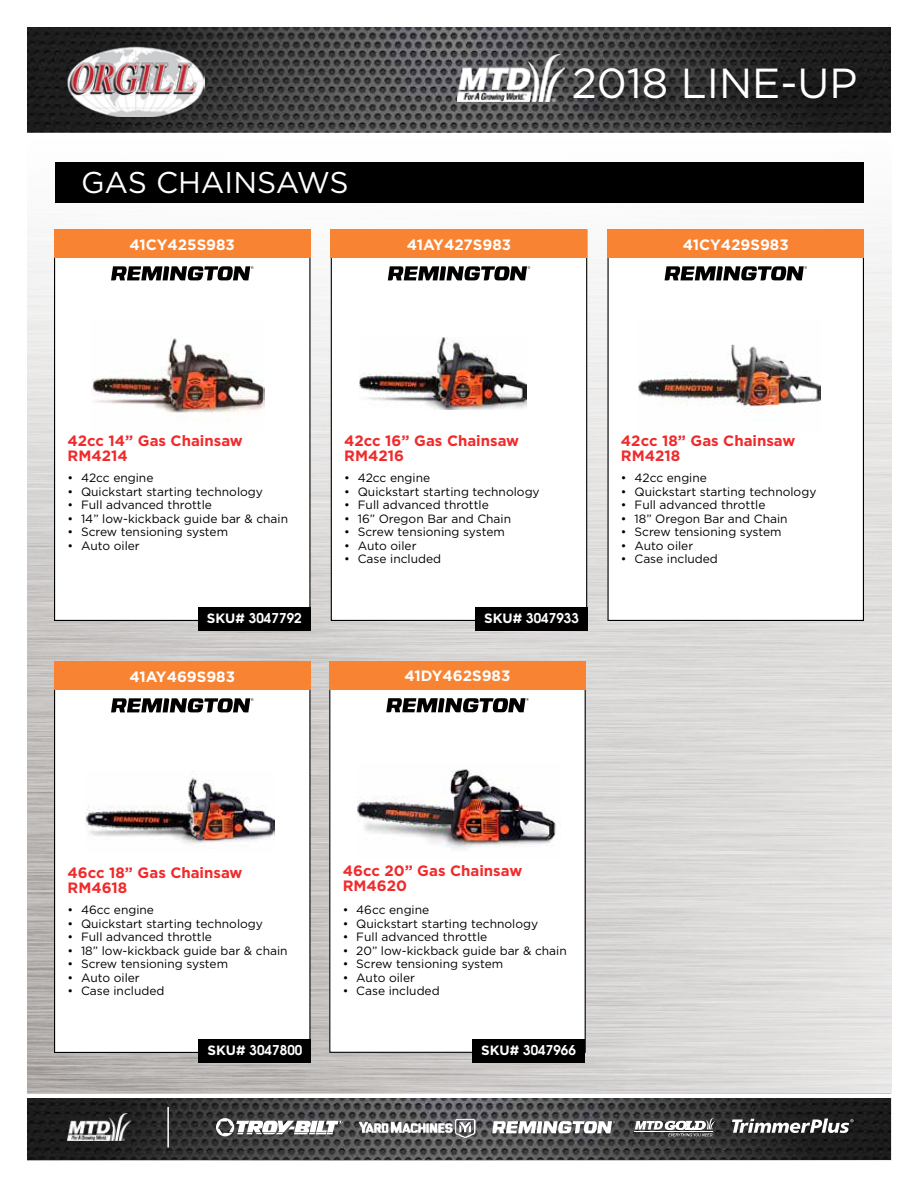
<style>
.page{position:relative;width:918px;height:1188px;background:#fff}
.page>*{position:absolute;margin:0;border:0;box-sizing:border-box;transform-origin:0 0}
.t1{font:42px "Gotham";color:#fff}
.t2{font:30px "Gotham";color:#fff}
.t3{font:700 15px/15px "Gotham";color:#f02b2c}
.t4{font:700 15px "Gotham";color:#fff}
.t5{font:600 13.5px "Avant Garde";color:#fff}
.t6{font:12px "Gotham";color:#000}
.s1{font-family:"Gotham";font-weight:700}
</style>
<div class="page">
<img style="left:27px;top:202px;width:864px;height:959px">
<img style="left:27px;top:27px;width:864px;height:106px">
<img style="left:27px;top:1098px;width:864px;height:62px">
<div style="left:55px;top:162px;width:809px;height:40px;background:#000"></div>
<img style="left:68px;top:1114px;width:63px;height:27px">
<svg style="left:216px;top:1118px;width:126px;height:18px"></svg>
<svg style="left:492px;top:1121px;width:123px;height:12px"></svg>
<svg style="left:635px;top:1118px;width:80px;height:19px"></svg>
<svg style="left:732px;top:1119px;width:122px;height:14px"></svg>
<hr style="left:167px;top:1107px;width:2px;height:41px;background:#fff">
<img style="left:357px;top:1118px;width:122px;height:22px">
<div style="left:571px;top:64px;width:310px;height:60px;background:#000;opacity:.75"></div>
<hr style="left:0;top:1094px;width:904px;height:4px;background:#fff">
<img style="left:457px;top:55px;width:107px;height:46px">
<img style="left:65px;top:45px;width:140px;height:72px">
<div style="left:330px;top:662px;width:255px;height:390px;background:#fff"></div>
<div style="left:329px;top:661px;width:257px;height:28px;background:#f88433"></div>
<svg style="left:386px;top:698px;width:143px;height:14px"></svg>
<div style="left:55px;top:230px;width:255px;height:390px;background:#fff"></div>
<div style="left:331px;top:230px;width:256px;height:390px;background:#fff"></div>
<div style="left:608px;top:230px;width:255px;height:390px;background:#fff"></div>
<div style="left:55px;top:662px;width:255px;height:390px;background:#fff"></div>
<div style="left:54px;top:230px;width:256px;height:28px;background:#f88433"></div>
<div style="left:331px;top:230px;width:256px;height:28px;background:#f88433"></div>
<div style="left:608px;top:230px;width:256px;height:28px;background:#f88433"></div>
<div style="left:54px;top:662px;width:256px;height:28px;background:#f88433"></div>
<svg style="left:111px;top:266px;width:142px;height:14px"></svg>
<svg style="left:388px;top:266px;width:142px;height:14px"></svg>
<svg style="left:665px;top:266px;width:142px;height:14px"></svg>
<svg style="left:111px;top:698px;width:142px;height:14px"></svg>
<img style="left:358px;top:769px;width:198px;height:80px">
<img style="left:92px;top:338px;width:173px;height:84px">
<img style="left:360px;top:338px;width:166px;height:71px">
<img style="left:638px;top:344px;width:183px;height:65px">
<img style="left:85px;top:771px;width:190px;height:73px">
<div style="left:198px;top:608px;width:112px;height:23px;background:#000"></div>
<div style="left:476px;top:608px;width:112px;height:23px;background:#000"></div>
<div style="left:199px;top:1040px;width:112px;height:23px;background:#000"></div>
<div style="left:472px;top:1040px;width:113px;height:23px;background:#000"></div>
<h2 class="t2" style="left:81px;top:163px;width:269px">GAS CHAINSAWS</h2>
<h1 class="t1" style="left:572px;top:56px;width:287px">2018 LINE-UP</h1>
<p class="t4" style="left:130px;top:234px;width:107px">41CY425S983</p>
<p class="t4" style="left:407px;top:234px;width:106px">41AY427S983</p>
<p class="t4" style="left:683px;top:234px;width:107px">41CY429S983</p>
<p class="t3" style="left:67px;top:433px;width:177px">42cc 14” Gas Chainsaw<br>RM4214</p>
<p class="t3" style="left:344px;top:433px;width:176px">42cc 16” Gas Chainsaw<br>RM4216</p>
<p class="t3" style="left:621px;top:433px;width:176px">42cc 18” Gas Chainsaw<br>RM4218</p>
<p class="t6" style="left:68px;top:470px;width:87px">• 42cc engine</p>
<p class="t6" style="left:68px;top:484px;width:197px">• Quickstart starting technology</p>
<p class="t6" style="left:68px;top:497px;width:146px">• Full advanced throttle</p>
<p class="t6" style="left:68px;top:511px;width:222px">• 14” low-kickback guide bar &amp; chain</p>
<p class="t6" style="left:68px;top:524px;width:162px">• Screw tensioning system</p>
<p class="t6" style="left:68px;top:538px;width:74px">• Auto oiler</p>
<p class="t6" style="left:344px;top:470px;width:87px">• 42cc engine</p>
<p class="t6" style="left:344px;top:484px;width:197px">• Quickstart starting technology</p>
<p class="t6" style="left:344px;top:497px;width:146px">• Full advanced throttle</p>
<p class="t6" style="left:344px;top:511px;width:168px">• 16” Oregon Bar and Chain</p>
<p class="t6" style="left:344px;top:524px;width:162px">• Screw tensioning system</p>
<p class="t6" style="left:344px;top:538px;width:74px">• Auto oiler</p>
<p class="t6" style="left:344px;top:551px;width:98px">• Case included</p>
<p class="t6" style="left:621px;top:470px;width:87px">• 42cc engine</p>
<p class="t6" style="left:621px;top:484px;width:197px">• Quickstart starting technology</p>
<p class="t6" style="left:621px;top:497px;width:146px">• Full advanced throttle</p>
<p class="t6" style="left:621px;top:511px;width:168px">• 18” Oregon Bar and Chain</p>
<p class="t6" style="left:621px;top:524px;width:162px">• Screw tensioning system</p>
<p class="t6" style="left:621px;top:538px;width:74px">• Auto oiler</p>
<p class="t6" style="left:621px;top:551px;width:98px">• Case included</p>
<p class="t5" style="left:207px;top:610px;width:96px"><span class="s1">SKU#</span> 3047792</p>
<p class="t5" style="left:484px;top:610px;width:96px"><span class="s1">SKU#</span> 3047933</p>
<p class="t4" style="left:129px;top:666px;width:107px">41AY469S983</p>
<p class="t4" style="left:405px;top:666px;width:107px">41DY462S983</p>
<p class="t3" style="left:68px;top:865px;width:177px">46cc 18” Gas Chainsaw<br>RM4618</p>
<p class="t6" style="left:68px;top:902px;width:88px">• 46cc engine</p>
<p class="t6" style="left:68px;top:916px;width:197px">• Quickstart starting technology</p>
<p class="t6" style="left:68px;top:929px;width:146px">• Full advanced throttle</p>
<p class="t6" style="left:68px;top:943px;width:222px">• 18” low-kickback guide bar &amp; chain</p>
<p class="t6" style="left:68px;top:956px;width:162px">• Screw tensioning system</p>
<p class="t6" style="left:68px;top:970px;width:74px">• Auto oiler</p>
<p class="t6" style="left:68px;top:983px;width:98px">• Case included</p>
<p class="t3" style="left:343px;top:864px;width:181px">46cc 20” Gas Chainsaw<br>RM4620</p>
<p class="t6" style="left:343px;top:902px;width:88px">• 46cc engine</p>
<p class="t6" style="left:343px;top:916px;width:197px">• Quickstart starting technology</p>
<p class="t6" style="left:343px;top:929px;width:146px">• Full advanced throttle</p>
<p class="t6" style="left:343px;top:943px;width:226px">• 20” low-kickback guide bar &amp; chain</p>
<p class="t6" style="left:343px;top:956px;width:162px">• Screw tensioning system</p>
<p class="t6" style="left:343px;top:970px;width:74px">• Auto oiler</p>
<p class="t6" style="left:343px;top:983px;width:98px">• Case included</p>
<p class="t5" style="left:208px;top:1042px;width:96px"><span class="s1">SKU#</span> 3047800</p>
<p class="t5" style="left:481px;top:1042px;width:96px"><span class="s1">SKU#</span> 3047966</p>
</div>
